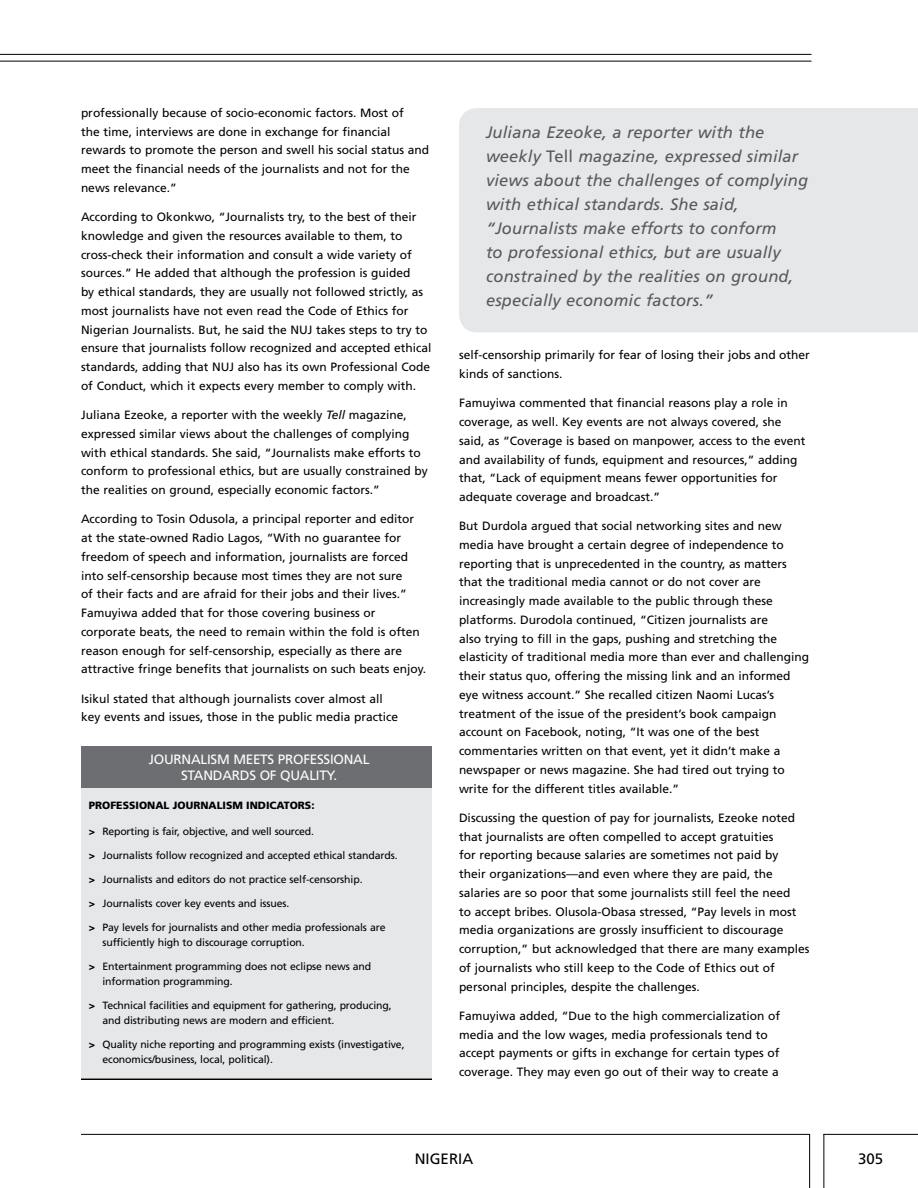
<style>
.page{position:relative;width:918px;height:1188px;background:#fff}
.page>*{position:absolute;margin:0;border:0;box-sizing:border-box;transform-origin:0 0}
.t1{font:italic 16.5px/24px "Frutiger LT Std";letter-spacing:.01em;color:#58595b}
.t2{font:15px "Frutiger LT Std";color:#000}
.t3{font:13.5px/16.5px "Frutiger LT Std";letter-spacing:-.02em;color:#fff;text-align:center}
.t4{font:12px/18.8px "Frutiger LT Std";color:#000}
.t5{font:10.5px/15px "Frutiger LT Std";letter-spacing:-.01em;color:#000}
.t6{font:900 10.5px "Frutiger LT Std";color:#000}
.s1{font-style:italic}
.s2{font-weight:900}
.s3{font-style:normal}
</style>
<div class="page">
<hr style="left:81px;top:1134px;width:729px;height:1px;background:#000">
<hr style="left:809px;top:1134px;width:1px;height:54px;background:#000">
<hr style="left:823px;top:1134px;width:1px;height:54px;background:#000">
<hr style="left:823px;top:1134px;width:95px;height:1px;background:#000">
<hr style="left:0;top:61px;width:812px;height:1px;background:#000">
<hr style="left:0;top:54px;width:812px;height:1px;background:#000">
<div style="left:81px;top:780px;width:351px;height:298px;background:#e6e7e8"></div>
<div style="left:81px;top:746px;width:351px;height:42px;background:#6d6e71"></div>
<hr style="left:81px;top:1078px;width:351px;height:2px;background:#000">
<div style="left:459px;top:108px;width:459px;height:224px;background:#e6e7e8"></div>
<p class="t4" style="left:81px;top:104px;width:350px">professionally because of socio-economic factors. Most of<br>the time, interviews are done in exchange for financial rewards to promote the person and swell his social status and meet the financial needs of the journalists and not for the news relevance.”</p>
<p class="t4" style="left:81px;top:208px;width:352px">According to Okonkwo, “Journalists try, to the best of their knowledge and given the resources available to them, to cross-check their information and consult a wide variety of sources.” He added that although the profession is guided<br>by ethical standards, they are usually not followed strictly, as most journalists have not even read the Code of Ethics for Nigerian Journalists. But, he said the NUJ takes steps to try to ensure that journalists follow recognized and accepted ethical standards, adding that NUJ also has its own Professional Code of Conduct, which it expects every member to comply with.</p>
<p class="t4" style="left:81px;top:406px;width:348px">Juliana Ezeoke, a reporter with the weekly <span class="s1">Tell</span> magazine, expressed similar views about the challenges of complying with ethical standards. She said, “Journalists make efforts to conform to professional ethics, but are usually constrained by the realities on ground, especially economic factors.”</p>
<p class="t4" style="left:81px;top:510px;width:347px">According to Tosin Odusola, a principal reporter and editor at the state-owned Radio Lagos, “With no guarantee for freedom of speech and information, journalists are forced into self-censorship because most times they are not sure<br>of their facts and are afraid for their jobs and their lives.” Famuyiwa added that for those covering business or corporate beats, the need to remain within the fold is often reason enough for self-censorship, especially as there are attractive fringe benefits that journalists on such beats enjoy.</p>
<p class="t4" style="left:81px;top:689px;width:319px">Isikul stated that although journalists cover almost all key events and issues, those in the public media practice</p>
<p class="t3" style="left:149px;top:751px;width:219px">Jou rnalism meets professional standards of quality.</p>
<p class="t6" style="left:89px;top:799px;width:227px">PROFESSIONAL JOURNALISM INDICATORS:</p>
<p class="t5" style="left:89px;top:824px;width:227px"><span class="s2">&gt;</span> Reporting is fair, objective, and well sourced.</p>
<p class="t5" style="left:89px;top:848px;width:310px"><span class="s2">&gt;</span> Journalists follow recognized and accepted ethical standards.</p>
<p class="t5" style="left:89px;top:872px;width:275px"><span class="s2">&gt;</span> Journalists and editors do not practice self-censorship.</p>
<p class="t5" style="left:89px;top:896px;width:202px"><span class="s2">&gt;</span> Journalists cover key events and issues.</p>
<p class="t5" style="left:102px;top:920px;width:285px;text-indent:-14px"><span class="s2">&gt;</span> Pay levels for journalists and other media professionals are sufficiently high to discourage corruption.</p>
<p class="t5" style="left:102px;top:959px;width:270px;text-indent:-14px"><span class="s2">&gt;</span> Entertainment programming does not eclipse news and information programming.</p>
<p class="t5" style="left:102px;top:998px;width:291px;text-indent:-14px"><span class="s2">&gt;</span> Technical facilities and equipment for gathering, producing, and distributing news are modern and efficient.</p>
<p class="t5" style="left:102px;top:1037px;width:304px;text-indent:-14px"><span class="s2">&gt;</span> Quality niche reporting and programming exists (investigative, economics/business, local, political).</p>
<p class="t1" style="left:486px;top:121px;width:324px">Juliana Ezeoke, a reporter with the weekly <span class="s3">Tell</span> magazine, expressed similar views about the challenges of complying with ethical standards. She said, “Journalists make efforts to conform<br>to professional ethics, but are usually constrained by the realities on ground, especially economic factors.”</p>
<p class="t4" style="left:459px;top:346px;width:352px">self-censorship primarily for fear of losing their jobs and other kinds of sanctions.</p>
<p class="t4" style="left:459px;top:394px;width:348px">Famuyiwa commented that financial reasons play a role in coverage, as well. Key events are not always covered, she said, as “Coverage is based on manpower, access to the event and availability of funds, equipment and resources,” adding that, “Lack of equipment means fewer opportunities for adequate coverage and broadcast.”</p>
<p class="t4" style="left:459px;top:517px;width:352px">But Durdola argued that social networking sites and new media have brought a certain degree of independence to reporting that is unprecedented in the country, as matters that the traditional media cannot or do not cover are increasingly made available to the public through these platforms. Durodola continued, “Citizen journalists are<br>also trying to fill in the gaps, pushing and stretching the elasticity of traditional media more than ever and challenging their status quo, offering the missing link and an informed eye witness account.” She recalled citizen Naomi Lucas’s treatment of the issue of the president’s book campaign account on Facebook, noting, “It was one of the best commentaries written on that event, yet it didn’t make a newspaper or news magazine. She had tired out trying to write for the different titles available.”</p>
<p class="t4" style="left:459px;top:808px;width:352px">Discussing the question of pay for journalists, Ezeoke noted that journalists are often compelled to accept gratuities<br>for reporting because salaries are sometimes not paid by<br>their organizations—and even where they are paid, the salaries are so poor that some journalists still feel the need<br>to accept bribes. Olusola-Obasa stressed, “Pay levels in most media organizations are grossly insufficient to discourage corruption,” but acknowledged that there are many examples of journalists who still keep to the Code of Ethics out of personal principles, despite the challenges.</p>
<p class="t4" style="left:459px;top:1006px;width:323px">Famuyiwa added, “Due to the high commercialization of media and the low wages, media professionals tend to accept payments or gifts in exchange for certain types of coverage. They may even go out of their way to create a</p>
<p class="t2" style="left:415px;top:1150px;width:60px">nigeria</p>
<p class="t2" style="left:858px;top:1150px;width:27px">305</p>
</div>
